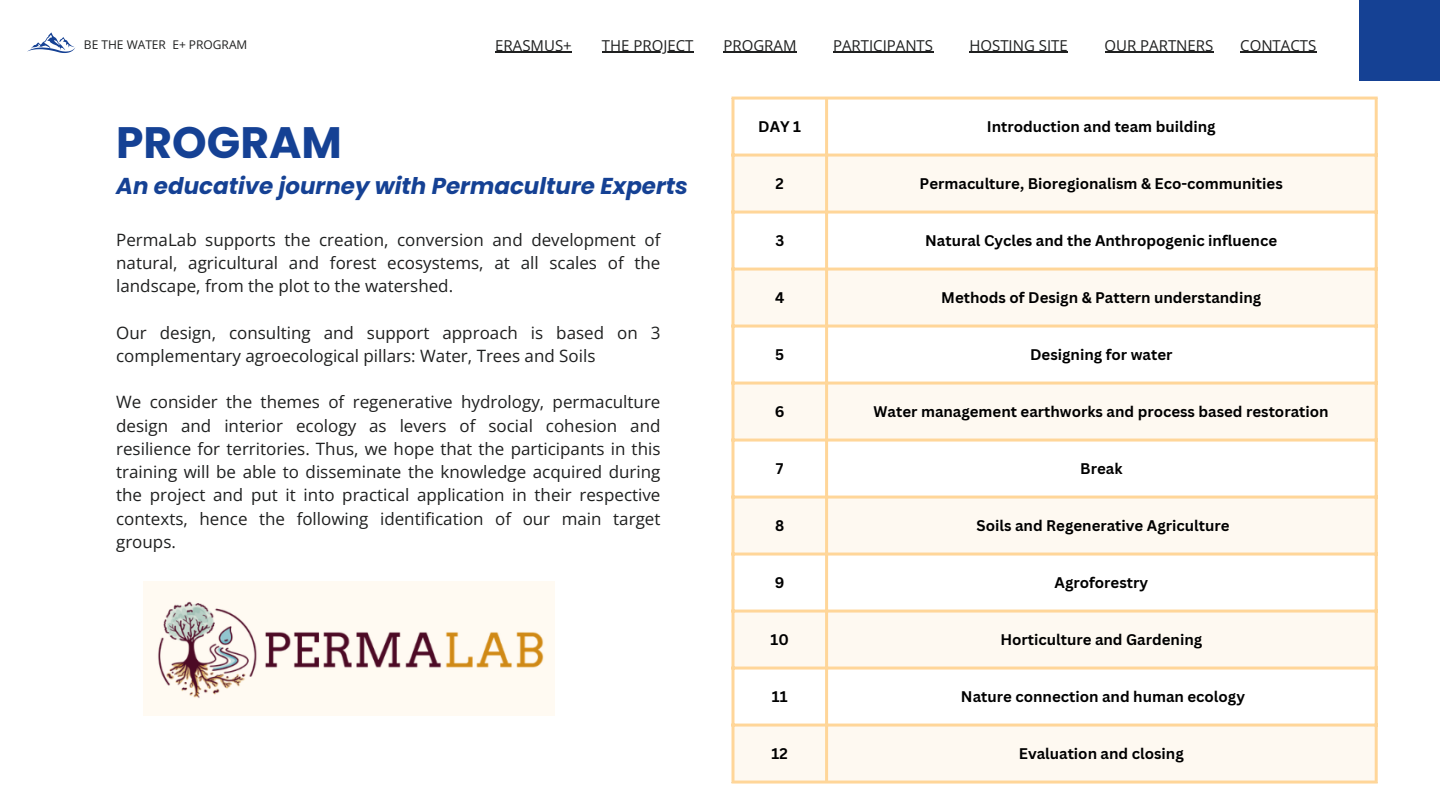
<style>
.page{position:relative;width:1440px;height:810px;background:#fff}
.page>*{position:absolute;margin:0;border:0;box-sizing:border-box;transform-origin:0 0}
.t1{font:700 44px "Poppins";color:#154194}
.t2{font:italic 700 23px "Poppins";color:#154194}
.t3{font:17px/23.2px "Open Sans";color:#1f2020;text-align:justify}
.t4{font:700 15px "Canva Sans";color:#000}
.t5{font:15px "Open Sans";color:#1f2020}
.t6{font:12px "Open Sans";color:#1f2020}
</style>
<div class="page">
<div style="left:1359px;top:0;width:81px;height:81px;background:#154194"></div>
<svg style="left:27px;top:32px;width:48px;height:21px"></svg>
<img style="left:144px;top:581px;width:411px;height:134px">
<svg style="left:734px;top:157px;width:641px;height:624px;fill:#fef9f1"></svg>
<hr style="left:731px;top:100px;width:3px;height:681px;background:#ffd699">
<hr style="left:825px;top:100px;width:3px;height:681px;background:#ffd699">
<hr style="left:1375px;top:100px;width:3px;height:681px;background:#ffd699">
<hr style="left:731px;top:97px;width:647px;height:3px;background:#ffd699">
<hr style="left:731px;top:154px;width:647px;height:3px;background:#ffd699">
<hr style="left:731px;top:211px;width:647px;height:3px;background:#ffd699">
<hr style="left:731px;top:268px;width:647px;height:3px;background:#ffd699">
<hr style="left:731px;top:325px;width:647px;height:3px;background:#ffd699">
<hr style="left:731px;top:382px;width:647px;height:3px;background:#ffd699">
<hr style="left:731px;top:439px;width:647px;height:3px;background:#ffd699">
<hr style="left:731px;top:496px;width:647px;height:3px;background:#ffd699">
<hr style="left:731px;top:553px;width:647px;height:3px;background:#ffd699">
<hr style="left:731px;top:610px;width:647px;height:3px;background:#ffd699">
<hr style="left:731px;top:667px;width:647px;height:3px;background:#ffd699">
<hr style="left:731px;top:724px;width:647px;height:3px;background:#ffd699">
<hr style="left:731px;top:781px;width:647px;height:3px;background:#ffd699">
<hr style="left:1240px;top:51px;width:76px;height:2px;background:#1f2020">
<hr style="left:969px;top:51px;width:99px;height:2px;background:#1f2020">
<hr style="left:602px;top:51px;width:91px;height:2px;background:#1f2020">
<hr style="left:495px;top:51px;width:77px;height:2px;background:#1f2020">
<hr style="left:1105px;top:51px;width:108px;height:2px;background:#1f2020">
<hr style="left:833px;top:51px;width:100px;height:2px;background:#1f2020">
<hr style="left:723px;top:51px;width:74px;height:2px;background:#1f2020">
<p class="t6" style="left:84px;top:36px;width:165px">BE THE WATER E+ PROGRAM</p>
<p class="t5" style="left:495px;top:35px;width:78px">ERASMUS+</p>
<p class="t5" style="left:602px;top:35px;width:93px">THE PROJECT</p>
<p class="t5" style="left:723px;top:35px;width:75px">PROGRAM</p>
<p class="t5" style="left:833px;top:35px;width:102px">PARTICIPANTS</p>
<p class="t5" style="left:969px;top:35px;width:100px">HOSTING SITE</p>
<p class="t5" style="left:1105px;top:35px;width:110px">OUR PARTNERS</p>
<p class="t5" style="left:1240px;top:35px;width:78px">CONTACTS</p>
<p class="t1" style="left:116px;top:112px;width:227px">PROGRAM</p>
<p class="t2" style="left:116px;top:170px;width:574px">An educative journey with Permaculture Experts</p>
<p class="t3" style="left:116px;top:227px;width:546px">PermaLab supports the creation, conversion and development of natural, agricultural and forest ecosystems, at all scales of the landscape, from the plot to the watershed.</p>
<p class="t3" style="left:116px;top:320px;width:546px">Our design, consulting and support approach is based on 3 complementary agroecological pillars: Water, Trees and Soils</p>
<p class="t3" style="left:116px;top:390px;width:546px">We consider the themes of regenerative hydrology, permaculture design and interior ecology as levers of social cohesion and resilience for territories. Thus, we hope that the participants in this training will be able to disseminate the knowledge acquired during the project and put it into practical application in their respective contexts, hence the following identification of our main target groups.</p>
<p class="t4" style="left:758px;top:116px;width:44px">DAY 1</p>
<p class="t4" style="left:987px;top:116px;width:230px">Introduction and team building</p>
<h3 class="t4" style="left:776px;top:173px;width:10px">2</h3>
<h3 class="t4" style="left:920px;top:173px;width:365px">Permaculture, Bioregionalism &amp; Eco-communities</h3>
<h3 class="t4" style="left:775px;top:230px;width:10px">3</h3>
<h3 class="t4" style="left:925px;top:230px;width:353px">Natural Cycles and the Anthropogenic influence</h3>
<h3 class="t4" style="left:775px;top:287px;width:11px">4</h3>
<h3 class="t4" style="left:941px;top:287px;width:321px">Methods of Design &amp; Pattern understanding</h3>
<h3 class="t4" style="left:775px;top:344px;width:11px">5</h3>
<h1 class="t4" style="left:1030px;top:344px;width:144px">Designing for water</h1>
<h2 class="t4" style="left:775px;top:401px;width:11px">6</h2>
<h2 class="t4" style="left:874px;top:401px;width:457px">Water management earthworks and process based restoration</h2>
<h2 class="t4" style="left:776px;top:458px;width:9px">7</h2>
<p class="t4" style="left:1080px;top:458px;width:44px">Break</p>
<p class="t4" style="left:775px;top:515px;width:11px">8</p>
<p class="t4" style="left:977px;top:515px;width:254px">Soils and Regenerative Agriculture</p>
<p class="t4" style="left:775px;top:572px;width:11px">9</p>
<p class="t4" style="left:1055px;top:572px;width:95px">Agroforestry</p>
<p class="t4" style="left:771px;top:629px;width:20px">10</p>
<p class="t4" style="left:1000px;top:629px;width:203px">Horticulture and Gardening</p>
<p class="t4" style="left:772px;top:686px;width:17px">11</p>
<p class="t4" style="left:961px;top:686px;width:286px">Nature connection and human ecology</p>
<p class="t4" style="left:772px;top:743px;width:18px">12</p>
<p class="t4" style="left:1019px;top:743px;width:166px">Evaluation and closing</p>
</div>
